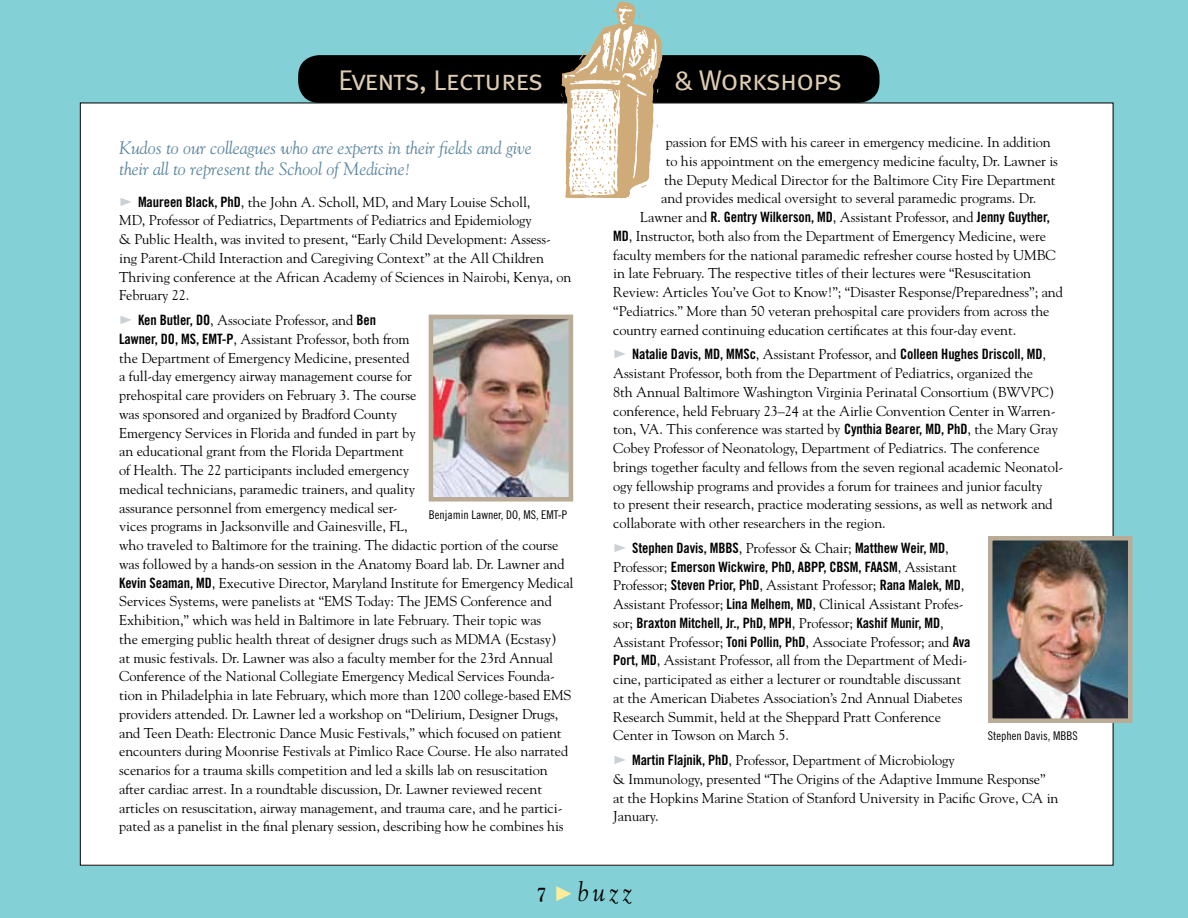
<style>
.page{position:relative;width:1188px;height:918px;background:#83d1d6}
.page>*{position:absolute;margin:0;border:0;box-sizing:border-box;transform-origin:0 0}
.t1{font:28.5px "Meta Normal Caps";letter-spacing:-.025em;color:#ddcdb2}
.t2{font:italic 27px "Goudy";color:#000;scale:.9 1}
.t3{font:italic 18px/21.6px "Goudy";letter-spacing:-.005em;color:#5d87a1}
.t4{font:14.25px/18.8px "Goudy";letter-spacing:-.005em;color:#000}
.t5{font:14.25px/18.8px "Trade Gothic Bold Cond Twenty";letter-spacing:-.005em;color:#000}
.t6{font:12px "Trade Gothic Cond Eighteen";color:#000}
.s1{font-family:"Trade Gothic Bold Cond Twenty"}
.s2{font-family:"Goudy"}
.s3{font-weight:700;font-style:normal;font-size:19.5px}
</style>
<div class="page">
<div style="left:80px;top:103px;width:1033px;height:762px;background:#fff"></div>
<div style="left:298px;top:55px;width:582px;height:48px;background:#000;border-radius:21px"></div>
<svg style="left:561px;top:2px;width:101px;height:196px"></svg>
<img style="left:434px;top:320px;width:134px;height:177px">
<div style="left:429px;top:315px;width:144px;height:187px;border:4px solid #b9ab96"></div>
<img style="left:993px;top:541px;width:134px;height:177px">
<div style="left:988px;top:536px;width:144px;height:187px;border:4px solid #b9ab96"></div>
<h1 class="t1" style="left:338px;top:64px;width:207px">Events, Lectures</h1>
<h1 class="t1" style="left:674px;top:64px;width:169px">&amp; Workshops</h1>
<p class="t3" style="left:119px;top:136px;width:414px">Kudos to our colleagues who are experts in their fields and give their all to represent the School of Medicine!</p>
<p class="t4" style="left:119px;top:192px;width:454px;text-indent:19px"><span class="s1">Maureen Black, PhD</span>, the John A. Scholl, MD, and Mary Louise Scholl,<br>MD, Professor of Pediatrics, Departments of Pediatrics and Epidemiology<br>&amp; Public Health, was invited to present, “Early Child Development: Assess&shy;ing Parent-Child Interaction and Caregiving Context” at the All Children Thriving conference at the African Academy of Sciences in Nairobi, Kenya, on February 22.</p>
<p class="t4" style="left:119px;top:310px;width:456px;text-indent:19px"><span class="s1">Ken Butler, DO</span>, Associate Professor, and <span class="s1">Ben<br>Lawner, DO, MS, EMT-P</span>, Assistant Professor, both from<br>the Department of Emergency Medicine, presented<br>a full-day emergency airway management course for<br>prehospital care providers on February 3. The course<br>was sponsored and organized by Bradford County<br>Emergency Services in Florida and funded in part by<br>an educational grant from the Florida Department<br>of Health. The 22 participants included emergency<br>medical technicians, paramedic trainers, and quality<br>assurance personnel from emergency medical ser-<br>vices programs in Jacksonville and Gainesville, FL,<br>who traveled to Baltimore for the training. The didactic portion of the course was followed by a hands-on session in the Anatomy Board lab. Dr. Lawner and <span class="s1">Kevin Seaman, MD</span>, Executive Director, Maryland Institute for Emergency Medical Services Systems, were panelists at “EMS Today: The JEMS Conference and Exhibition,” which was held in Baltimore in late February. Their topic was<br>the emerging public health threat of designer drugs such as MDMA (Ecstasy)<br>at music festivals. Dr. Lawner was also a faculty member for the 23rd Annual Conference of the National Collegiate Emergency Medical Services Founda&shy;tion in Philadelphia in late February, which more than 1200 college-based EMS providers attended. Dr. Lawner led a workshop on “Delirium, Designer Drugs, and Teen Death: Electronic Dance Music Festivals,” which focused on patient encounters during Moonrise Festivals at Pimlico Race Course. He also narrated scenarios for a trauma skills competition and led a skills lab on resuscitation after cardiac arrest. In a roundtable discussion, Dr. Lawner reviewed recent articles on resuscitation, airway management, and trauma care, and he partici&shy;pated as a panelist in the final plenary session, describing how he combines his</p>
<p class="t6" style="left:429px;top:507px;width:140px">Benjamin Lawner, DO, MS, EMT-P</p>
<p class="t4" style="left:666px;top:132px;width:387px">passion for EMS with his career in emergency medicine. In addition</p>
<p class="t4" style="left:666px;top:151px;width:394px">to his appointment on the emergency medicine faculty, Dr. Lawner is</p>
<p class="t4" style="left:664px;top:170px;width:393px">the Deputy Medical Director for the Baltimore City Fire Department</p>
<p class="t4" style="left:661px;top:189px;width:377px">and provides medical oversight to several paramedic programs. Dr.</p>
<p class="t5" style="left:640px;top:207px;width:411px"><span class="s2">Lawner and</span> R. Gentry Wilkerson, MD<span class="s2">, Assistant Professor, and</span> Jenny Guyther,</p>
<p class="t4" style="left:613px;top:226px;width:451px"><span class="s1">MD</span>, Instructor, both also from the Department of Emergency Medicine, were faculty members for the national paramedic refresher course hosted by UMBC in late February. The respective titles of their lectures were “Resuscitation Review: Articles You’ve Got to Know!”; “Disaster Response/Preparedness”; and “Pediatrics.” More than 50 veteran prehospital care providers from across the country earned continuing education certificates at this four-day event.</p>
<p class="t5" style="left:632px;top:345px;width:416px">Natalie Davis, MD, MMSc<span class="s2">, Assistant Professor, and</span> Colleen Hughes Driscoll, MD<span class="s2">,</span></p>
<p class="t4" style="left:613px;top:363px;width:452px">Assistant Professor, both from the Department of Pediatrics, organized the<br>8th Annual Baltimore Washington Virginia Perinatal Consortium (BWVPC) conference, held February 23–24 at the Airlie Convention Center in Warren&shy;ton, VA. This conference was started by <span class="s1">Cynthia Bearer, MD, PhD</span>, the Mary Gray Cobey Professor of Neonatology, Department of Pediatrics. The conference brings together faculty and fellows from the seven regional academic Neonatol&shy;ogy fellowship programs and provides a forum for trainees and junior faculty<br>to present their research, practice moderating sessions, as well as network and collaborate with other researchers in the region.</p>
<p class="t5" style="left:613px;top:538px;width:345px;text-indent:19px">Stephen Davis, MBBS<span class="s2">, Professor &amp; Chair;</span> Matthew Weir, MD<span class="s2">,<br>Professor;</span> Emerson Wickwire, PhD, ABPP, CBSM, FAASM<span class="s2">, Assistant</span></p>
<p class="t4" style="left:613px;top:576px;width:353px">Professor; <span class="s1">Steven Prior, PhD</span>, Assistant Professor; <span class="s1">Rana Malek, MD</span>,<br>Assistant Professor; <span class="s1">Lina Melhem, MD</span>, Clinical Assistant Profes-</p>
<p class="t5" style="left:613px;top:613px;width:332px"><span class="s2">sor;</span> Braxton Mitchell, Jr., PhD, MPH<span class="s2">, Professor;</span> Kashif Munir, MD<span class="s2">,</span></p>
<p class="t4" style="left:613px;top:632px;width:359px">Assistant Professor; <span class="s1">Toni Pollin, PhD</span>, Associate Professor; and <span class="s1">Ava Port, MD</span>, Assistant Professor, all from the Department of Medi&shy;cine, participated as either a lecturer or roundtable discussant at the American Diabetes Association’s 2nd Annual Diabetes Research Summit, held at the Sheppard Pratt Conference Center in Towson on March 5.</p>
<p class="t4" style="left:613px;top:750px;width:447px;text-indent:19px"><span class="s1">Martin Flajnik, PhD</span>, Professor, Department of Microbiology<br>&amp; Immunology, presented “The Origins of the Adaptive Immune Response” at the Hopkins Marine Station of Stanford University in Pacific Grove, CA in January.</p>
<p class="t6" style="left:988px;top:729px;width:91px">Stephen Davis, MBBS</p>
<h2 class="t2" style="left:537px;top:875px;width:107px"><span class="s3">7</span> buzz</h2>
</div>
